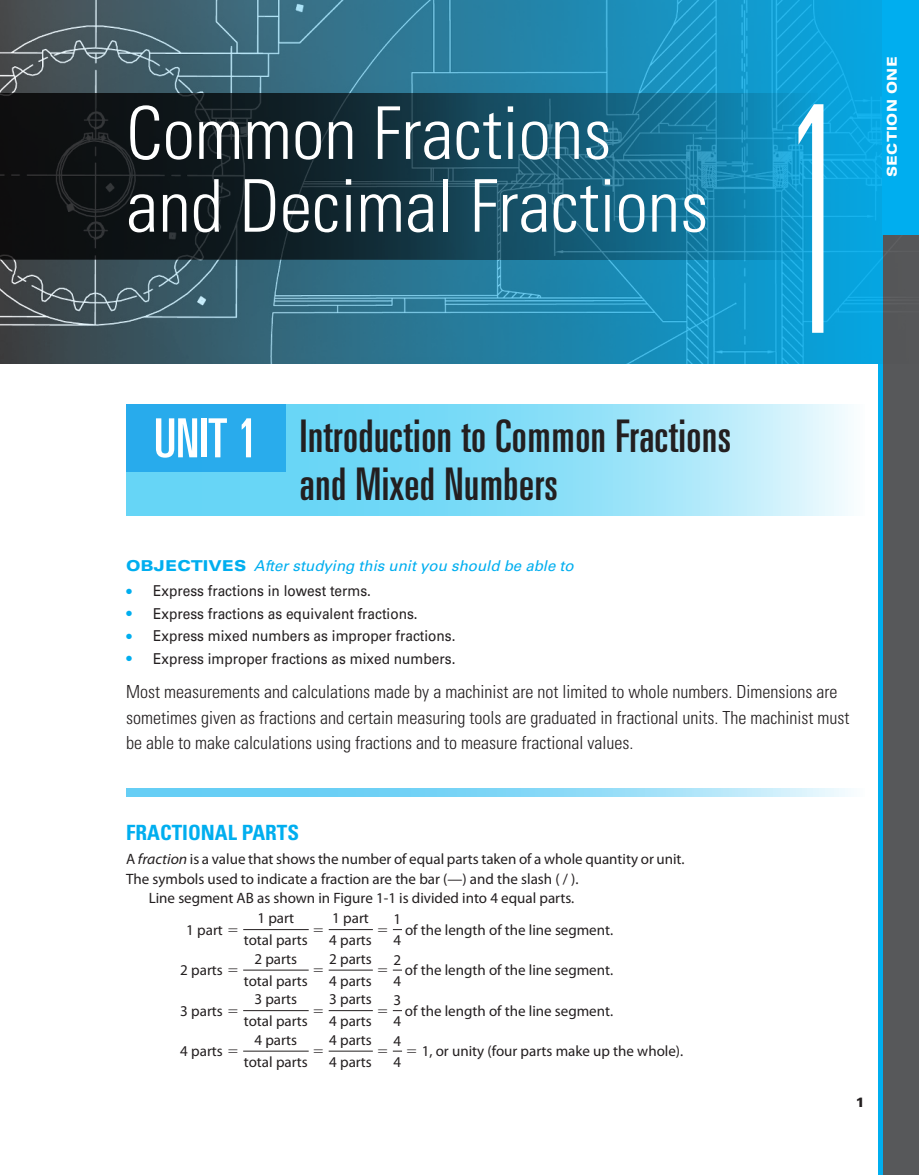
<style>
.page{position:relative;width:919px;height:1175px;background:#fff}
.page>*{position:absolute;margin:0;border:0;box-sizing:border-box;transform-origin:0 0}
.t1{font:100 ultra-condensed 316.5px "Univers LT Std";color:#fff}
.t2{font:300 condensed 72.75px/72.8px "Univers LT Std";color:#fff}
.t3{font:ultra-condensed 54px "Univers LT Std";color:#fff}
.t4{font:ultra-condensed 45px/48px "Univers LT Std";letter-spacing:.01em;color:#231f20}
.t5{font:700 condensed 21px "Univers LT Std";color:#00aeef}
.t6{font:300 condensed 18px/25.5px "Univers LT Std";color:#231f20}
.t7{font:15px/21.8px "Myriad Pro";color:#231f20}
.t8{font:15px "Univers LT Std";color:#231f20;scale:.91 1}
.t9{font:italic 15px "Univers LT Std";color:#00aeef}
.t10{font:900 expanded 13.5px "Univers LT Std";letter-spacing:.02em;color:#fff}
.t11{font:900 13.5px "Univers LT Std";color:#231f20}
.s1{font-weight:900;font-style:normal;font-stretch:expanded}
.s2{font-style:italic}
</style>
<div class="page">
<div style="left:882px;top:0;width:36px;height:1175px;background:#57585a"></div>
<hr style="left:878px;top:0;width:4px;height:1175px;background:#00aeef">
<svg style="left:126px;top:404px;width:722px;height:112px;background:#83d9f6"></svg>
<img style="left:0;top:0;width:883px;height:363px">
<svg style="left:0;top:93px;width:816px;height:167px;background:#157193"></svg>
<svg style="left:0;top:93px;width:476px;height:166px;background:#112027"></svg>
<svg style="left:126px;top:788px;width:722px;height:8px;background:#8cdaf7"></svg>
<hr style="left:243px;top:929px;width:65px;height:1px;background:#231f20">
<hr style="left:328px;top:929px;width:45px;height:1px;background:#231f20">
<hr style="left:243px;top:970px;width:65px;height:1px;background:#231f20">
<hr style="left:328px;top:970px;width:44px;height:1px;background:#231f20">
<hr style="left:243px;top:1010px;width:65px;height:1px;background:#231f20">
<hr style="left:328px;top:1010px;width:44px;height:1px;background:#231f20">
<hr style="left:243px;top:1051px;width:65px;height:1px;background:#231f20">
<hr style="left:328px;top:1051px;width:44px;height:1px;background:#231f20">
<div style="left:882px;top:0;width:36px;height:235px;background:#00aeef"></div>
<svg style="left:392px;top:969px;width:9px;height:2px"></svg>
<svg style="left:392px;top:1010px;width:9px;height:2px"></svg>
<svg style="left:392px;top:1050px;width:10px;height:2px"></svg>
<h2 class="t2" style="left:126px;top:97px;width:583px">Common Fractions and Decimal Fractions</h2>
<h1 class="t1" style="left:779px;top:60px;width:72px">1</h1>
<p class="t10" style="left:883px;top:177px;width:122px;rotate:-90deg">SECTION ONE</p>
<h3 class="t3" style="left:154px;top:407px;width:105px">UNIT 1</h3>
<h3 class="t4" style="left:300px;top:412px;width:432px">Introduction to Common Fractions and Mixed Numbers</h3>
<p class="t9" style="left:126px;top:556px;width:449px"><span class="s1">OBJECTIVES</span> After studying this unit you should be able to</p>
<p class="t8" style="left:126px;top:582px;width:270px"><sup>●</sup> Express fractions in lowest terms.</p>
<p class="t8" style="left:126px;top:604px;width:322px"><sup>●</sup> Express fractions as equivalent fractions.</p>
<p class="t8" style="left:126px;top:627px;width:363px"><sup>●</sup> Express mixed numbers as improper fractions.</p>
<p class="t8" style="left:126px;top:649px;width:363px"><sup>●</sup> Express improper fractions as mixed numbers.</p>
<p class="t6" style="left:126px;top:679px;width:724px">Most measurements and calculations made by a machinist are not limited to whole numbers. Dimensions are sometimes given as fractions and certain measuring tools are graduated in fractional units. The machinist must be able to make calculations using fractions and to measure fractional values.</p>
<h3 class="t5" style="left:126px;top:819px;width:174px">FRACTIONAL PARTS</h3>
<p class="t7" style="left:126px;top:848px;width:559px">A <span class="s2">fraction</span> is a value that shows the number of equal parts taken of a whole quantity or unit.</p>
<p class="t7" style="left:126px;top:868px;width:453px">The symbols used to indicate a fraction are the bar (—) and the slash ( / ).</p>
<p class="t7" style="left:149px;top:887px;width:427px">Line segment AB as shown in Figure 1-1 is divided into 4 equal parts.</p>
<p class="t7" style="left:186px;top:919px;width:38px">1 part</p>
<p class="t7" style="left:243px;top:907px;width:65px;text-align:center">1 part total parts</p>
<p class="t7" style="left:329px;top:907px;width:44px">1 part<br>4 parts</p>
<p class="t7" style="left:393px;top:909px;width:9px;line-height:21px">1<br>4</p>
<p class="t7" style="left:405px;top:919px;width:209px">of the length of the line segment.</p>
<p class="t7" style="left:180px;top:959px;width:44px">2 parts</p>
<p class="t7" style="left:243px;top:948px;width:65px;text-align:center">2 parts total parts</p>
<p class="t7" style="left:329px;top:948px;width:44px">2 parts<br>4 parts</p>
<p class="t7" style="left:393px;top:949px;width:9px;line-height:21px">2<br>4</p>
<p class="t7" style="left:405px;top:959px;width:209px">of the length of the line segment.</p>
<p class="t7" style="left:180px;top:1000px;width:44px">3 parts</p>
<p class="t7" style="left:243px;top:988px;width:65px;text-align:center">3 parts total parts</p>
<p class="t7" style="left:329px;top:988px;width:44px">3 parts<br>4 parts</p>
<p class="t7" style="left:393px;top:990px;width:9px;line-height:21px">3<br>4</p>
<p class="t7" style="left:405px;top:1000px;width:209px">of the length of the line segment.</p>
<p class="t7" style="left:180px;top:1040px;width:44px">4 parts</p>
<p class="t7" style="left:243px;top:1029px;width:65px;text-align:center">4 parts total parts</p>
<p class="t7" style="left:329px;top:1029px;width:44px">4 parts<br>4 parts</p>
<p class="t7" style="left:393px;top:1030px;width:9px;line-height:21px">4<br>4</p>
<p class="t7" style="left:421px;top:1040px;width:263px">1, or unity (four parts make up the whole).</p>
<p class="t11" style="left:855px;top:1094px;width:11px">1</p>
</div>
